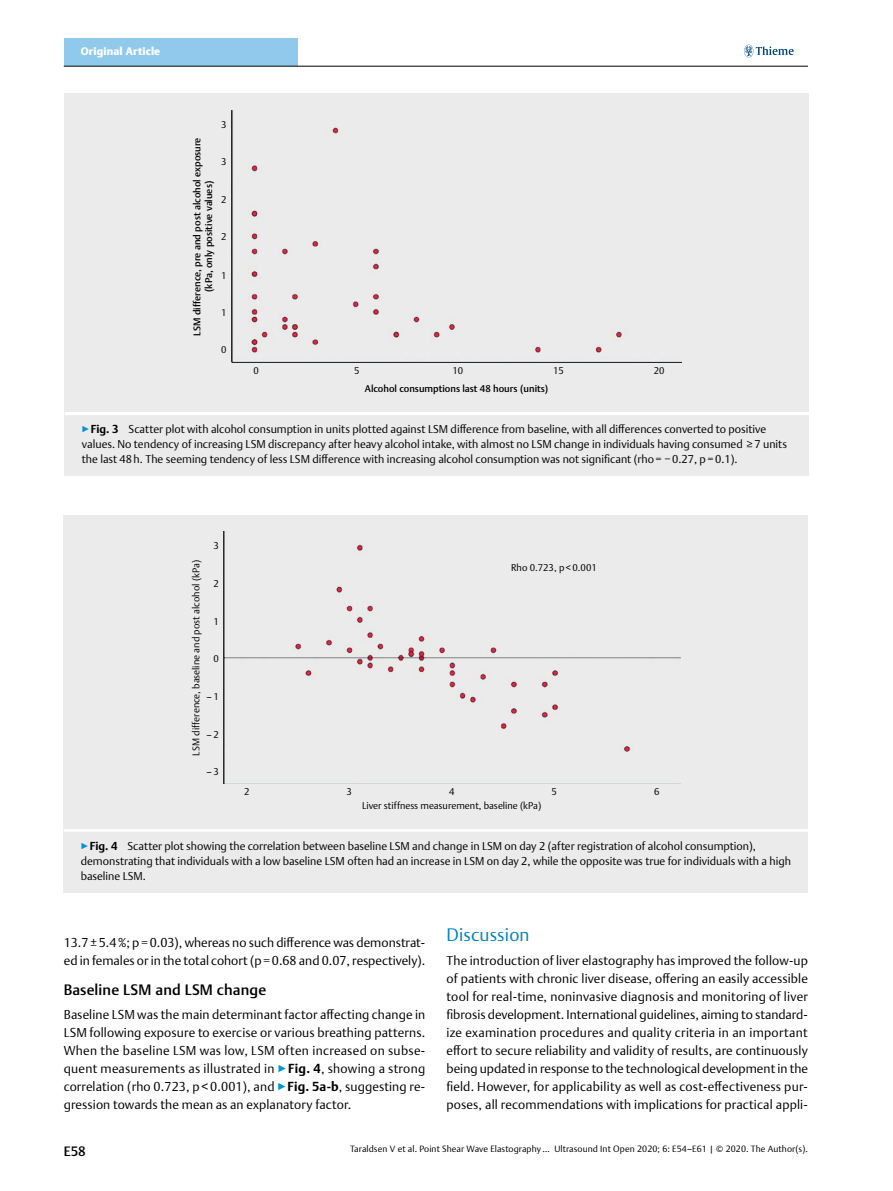
<style>
.page{position:relative;width:893px;height:1191px;background:#fff}
.page>*{position:absolute;margin:0;border:0;box-sizing:border-box;transform-origin:0 0}
.t1{font:300 18px "Thieme Argo 2011";letter-spacing:.01em;color:#0083c2}
.t2{font:500 15px "Thieme Argo 2011";letter-spacing:.01em;color:#000}
.t3{font:500 13.5px "Thieme Argo 2011";color:#000}
.t4{font:300 12.75px/18px "Thieme Argo 2011";color:#000;text-align:justify}
.t5{font:300 11.25px/15px "Thieme Argo 2011";color:#000}
.t6{font:900 10.8px "Thieme Argo 2011";letter-spacing:.01em;color:#fff}
.t7{font:300 9.75px "Thieme Argo 2011";color:#000}
.t8{font:500 9.6px/11.6px "Thieme Argo 2011";color:#000;text-align:center}
.t9{font:300 9.6px "Thieme Argo 2011";color:#000}
.t10{font:300 9px "Thieme Argo 2011";letter-spacing:.01em;color:#000}
.s1{color:#0095da}
.s2{font-weight:700}
</style>
<div class="page">
<div style="left:64px;top:38px;width:234px;height:28px;background:#91c9ed"></div>
<svg style="left:744px;top:45px;width:50px;height:12px"></svg>
<hr style="left:64px;top:66px;width:744px;height:1px;background:#000">
<div style="left:65px;top:412px;width:744px;height:64px;background:#ebebec"></div>
<hr style="left:65px;top:411px;width:744px;height:4px;background:#fff">
<div style="left:65px;top:94px;width:744px;height:318px;background:#ebebec"></div>
<img style="left:232px;top:111px;width:449px;height:251px">
<div style="left:64px;top:828px;width:744px;height:64px;background:#ebebec"></div>
<hr style="left:64px;top:829px;width:744px;height:3px;background:#fff">
<div style="left:64px;top:514px;width:744px;height:314px;background:#ebebec"></div>
<img style="left:223px;top:531px;width:457px;height:253px">
<p class="t6" style="left:81px;top:44px;width:81px">Original Article</p>
<p class="t9" style="left:221px;top:118px;width:7px">3</p>
<p class="t9" style="left:221px;top:156px;width:7px">3</p>
<p class="t9" style="left:221px;top:193px;width:7px">2</p>
<p class="t9" style="left:221px;top:230px;width:7px">2</p>
<p class="t8" style="left:191px;top:335px;width:200px;rotate:-90deg">LSM difference, pre and post alcohol exposure (kPa, only positive values)</p>
<p class="t9" style="left:221px;top:269px;width:7px">1</p>
<p class="t9" style="left:221px;top:306px;width:7px">1</p>
<p class="t9" style="left:221px;top:343px;width:7px">0</p>
<p class="t9" style="left:253px;top:364px;width:7px">0</p>
<p class="t9" style="left:354px;top:364px;width:7px">5</p>
<p class="t9" style="left:452px;top:364px;width:12px">10</p>
<p class="t8" style="left:365px;top:383px;width:185px">Alcohol consumptions last 48 hours (units)</p>
<p class="t9" style="left:553px;top:364px;width:12px">15</p>
<p class="t9" style="left:654px;top:364px;width:12px">20</p>
<p class="t5" style="left:82px;top:421px;width:707px"><span class="s1">▶</span><span class="s2">Fig. 3</span> Scatter plot with alcohol consumption in units plotted against LSM difference from baseline, with all differences converted to positive values. No tendency of increasing LSM discrepancy after heavy alcohol intake, with almost no LSM change in individuals having consumed ≥7 units the last 48h. The seeming tendency of less LSM difference with increasing alcohol consumption was not significant (rho= −0.27, p=0.1).</p>
<p class="t7" style="left:213px;top:539px;width:7px">3</p>
<p class="t7" style="left:213px;top:577px;width:7px">2</p>
<p class="t7" style="left:190px;top:755px;width:197px;rotate:-90deg">LSM difference, baseline and post alcohol (kPa)</p>
<p class="t7" style="left:213px;top:615px;width:7px">1</p>
<p class="t7" style="left:213px;top:652px;width:7px">0</p>
<p class="t7" style="left:206px;top:690px;width:14px">–1</p>
<p class="t7" style="left:206px;top:727px;width:14px">–2</p>
<p class="t7" style="left:206px;top:765px;width:14px">–3</p>
<p class="t7" style="left:511px;top:560px;width:87px">Rho 0.723, p&lt; 0.001</p>
<p class="t7" style="left:244px;top:784px;width:7px">2</p>
<p class="t7" style="left:347px;top:784px;width:7px">3</p>
<p class="t7" style="left:449px;top:784px;width:7px">4</p>
<p class="t7" style="left:552px;top:784px;width:7px">5</p>
<p class="t7" style="left:362px;top:799px;width:181px">Liver stiffness measurement, baseline (kPa)</p>
<p class="t7" style="left:654px;top:784px;width:7px">6</p>
<p class="t5" style="left:81px;top:838px;width:712px"><span class="s1">▶</span><span class="s2">Fig. 4</span> Scatter plot showing the correlation between baseline LSM and change in LSM on day 2 (after registration of alcohol consumption), demonstrating that individuals with a low baseline LSM often had an increase in LSM on day 2, while the opposite was true for individuals with a high baseline LSM.</p>
<p class="t4" style="left:64px;top:933px;width:363px">13.7±5.4%; p=0.03), whereas no such difference was demonstrat&shy;ed in females or in the total cohort (p=0.68 and 0.07, respectively).</p>
<p class="t2" style="left:64px;top:980px;width:204px">Baseline LSM and LSM change</p>
<p class="t4" style="left:64px;top:1005px;width:363px">Baseline LSM was the main determinant factor affecting change in LSM following exposure to exercise or various breathing patterns.<br>When the baseline LSM was low, LSM often increased on subse&shy;quent measurements as illustrated in <span class="s1">▶</span><span class="s2">Fig. 4</span>, showing a strong correlation (rho 0.723, p &lt; 0.001), and <span class="s1">▶</span><span class="s2">Fig. 5a-b</span>, suggesting re&shy;gression towards the mean as an explanatory factor.</p>
<h1 class="t1" style="left:446px;top:923px;width:85px">Discussion</h1>
<p class="t4" style="left:446px;top:951px;width:363px">The introduction of liver elastography has improved the follow-up of patients with chronic liver disease, offering an easily accessible tool for real-time, noninvasive diagnosis and monitoring of liver fibrosis development. International guidelines, aiming to standard&shy;ize examination procedures and quality criteria in an important effort to secure reliability and validity of results, are continuously being updated in response to the technological development in the field. However, for applicability as well as cost-effectiveness pur&shy;poses, all recommendations with implications for practical appli-</p>
<p class="t3" style="left:64px;top:1142px;width:24px">E58</p>
<p class="t10" style="left:350px;top:1143px;width:459px">Taraldsen V et al. Point Shear Wave Elastography … Ultrasound Int Open 2020; 6: E54–E61 | © 2020. The Author(s).</p>
</div>
